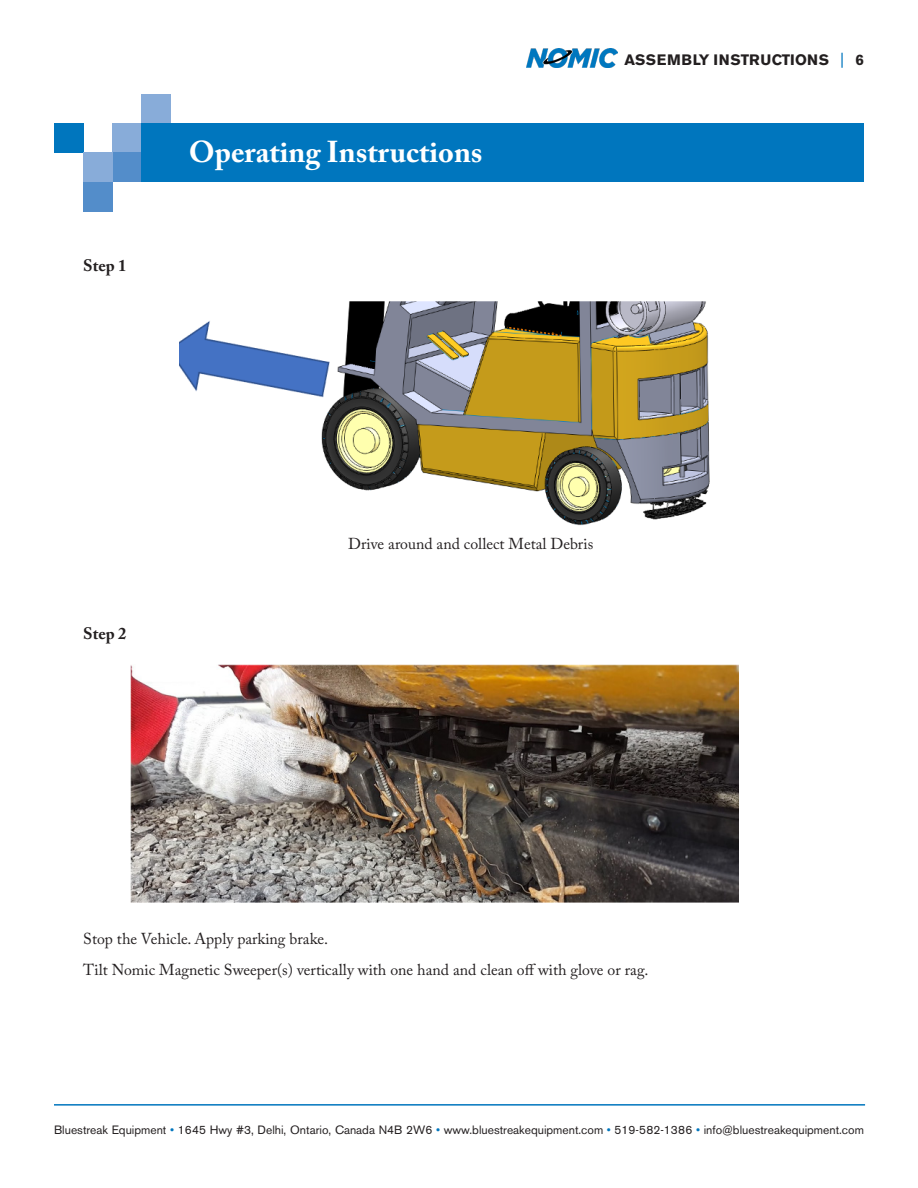
<style>
.page{position:relative;width:918px;height:1188px;background:#fff}
.page>*{position:absolute;margin:0;border:0;box-sizing:border-box;transform-origin:0 0}
.t1{font:700 30px "Adobe Caslon Pro";color:#fff}
.body{font:700 16.5px "Adobe Caslon Pro";color:#231f20}
.body-2{font:15.75px "Adobe Caslon Pro";color:#231f20}
.t2{font:700 15px "Akzidenz Grotesk BE";letter-spacing:.02em;color:#231f20}
.t3{font:12px "Akzidenz Grotesk BE";color:#231f20}
.s1{font-weight:400;color:#0076be}
.s2{color:#0076be}
</style>
<div class="page">
<hr style="left:54px;top:1104px;width:811px;height:2px;background:#0076be">
<img style="left:526px;top:48px;width:92px;height:19px">
<div style="left:54px;top:124px;width:29px;height:29px;background:#0076be"></div>
<div style="left:112px;top:124px;width:30px;height:29px;background:#88acd9"></div>
<div style="left:112px;top:153px;width:30px;height:29px;background:#538dca"></div>
<div style="left:83px;top:153px;width:29px;height:29px;background:#88acd9"></div>
<div style="left:83px;top:182px;width:29px;height:29px;background:#538dca"></div>
<div style="left:142px;top:94px;width:29px;height:30px;background:#88acd9"></div>
<div style="left:142px;top:124px;width:722px;height:58px;background:#0076be"></div>
<img style="left:179px;top:301px;width:531px;height:225px">
<img style="left:130px;top:664px;width:609px;height:239px">
<p class="body" style="left:83px;top:256px;width:45px">Step 1</p>
<p class="t1" style="left:189px;top:134px;width:295px">Operating Instructions</p>
<p class="t2" style="left:625px;top:51px;width:241px">ASSEMBLY INSTRUCTIONS <span class="s1">|</span> 6</p>
<p class="body" style="left:83px;top:624px;width:45px">Step 2</p>
<p class="body-2" style="left:348px;top:534px;width:247px">Drive around and collect Metal Debris</p>
<p class="body-2" style="left:83px;top:929px;width:246px">Stop the Vehicle. Apply parking brake.</p>
<p class="body-2" style="left:83px;top:960px;width:567px">Tilt Nomic Magnetic Sweeper(s) vertically with one hand and clean off with glove or rag.</p>
<p class="t3" style="left:54px;top:1123px;width:812px">Bluestreak Equipment <span class="s2">•</span> 1645 Hwy #3, Delhi, Ontario, Canada N4B 2W6 <span class="s2">•</span> www.bluestreakequipment.com <span class="s2">•</span> 519-582-1386 <span class="s2">•</span> info@bluestreakequipment.com</p>
</div>
